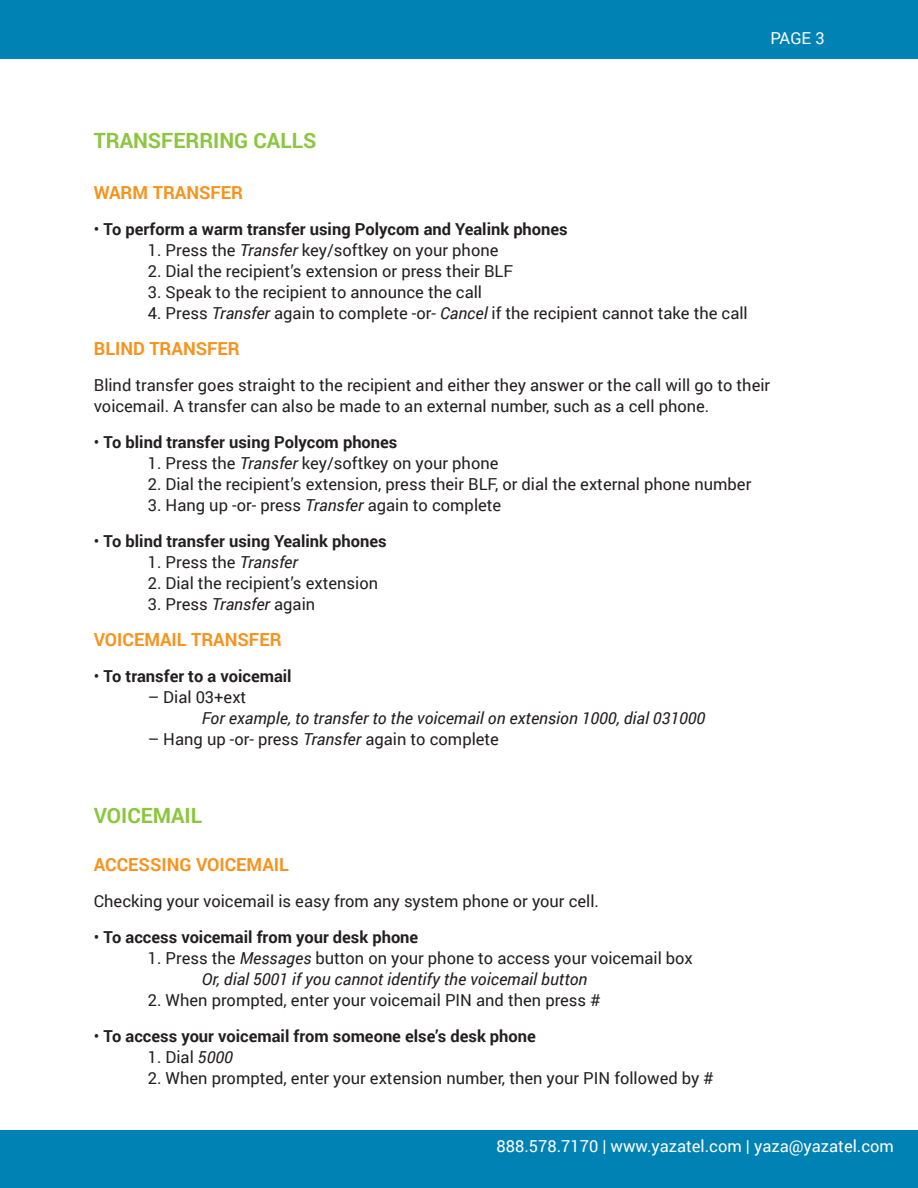
<style>
.page{position:relative;width:918px;height:1188px;background:#fff}
.page>*{position:absolute;margin:0;border:0;box-sizing:border-box;transform-origin:0 0}
.t1{font:700 21px "Roboto";color:#8bc63e}
.t2{font:700 18px "Roboto";color:#f7931d}
.t3{font:16.5px/21px "Roboto";color:#231f20}
.t4{font:700 16.5px "Roboto";color:#231f20}
.t5{font:italic 16.5px "Roboto";color:#231f20}
.t6{font:16.5px "Roboto";color:#fff}
.t7{font:16.5px "Roboto";color:#fcfcfc}
.s1{font-weight:400}
.s2{font-style:italic}
</style>
<div class="page">
<div style="left:0;top:1131px;width:918px;height:57px;background:#0082b5"></div>
<div style="left:0;top:0;width:918px;height:59px;background:#0082b5"></div>
<p class="t7" style="left:771px;top:27px;width:56px">PAGE 3</p>
<p class="t1" style="left:94px;top:126px;width:224px">TRANSFERRING CALLS</p>
<p class="t2" style="left:94px;top:180px;width:151px">WARM TRANSFER</p>
<p class="t4" style="left:94px;top:218px;width:476px"><span class="s1">•</span> To perform a warm transfer using Polycom and Yealink phones</p>
<p class="t3" style="left:148px;top:239px;width:352px">1. Press the <span class="s2">Transfer</span> key/softkey on your phone</p>
<p class="t3" style="left:148px;top:260px;width:367px">2. Dial the recipient’s extension or press their BLF</p>
<p class="t3" style="left:148px;top:281px;width:336px">3. Speak to the recipient to announce the call</p>
<p class="t3" style="left:148px;top:302px;width:601px">4. Press <span class="s2">Transfer</span> again to complete -or- <span class="s2">Cancel</span> if the recipient cannot take the call</p>
<p class="t2" style="left:94px;top:336px;width:148px">BLIND TRANSFER</p>
<p class="t3" style="left:94px;top:374px;width:678px">Blind transfer goes straight to the recipient and either they answer or the call will go to their voicemail. A transfer can also be made to an external number, such as a cell phone.</p>
<p class="t4" style="left:94px;top:431px;width:305px"><span class="s1">•</span> To blind transfer using Polycom phones</p>
<p class="t3" style="left:148px;top:452px;width:352px">1. Press the <span class="s2">Transfer</span> key/softkey on your phone</p>
<p class="t3" style="left:148px;top:473px;width:605px">2. Dial the recipient’s extension, press their BLF, or dial the external phone number</p>
<p class="t3" style="left:148px;top:494px;width:355px">3. Hang up -or- press <span class="s2">Transfer</span> again to complete</p>
<p class="t4" style="left:94px;top:530px;width:294px"><span class="s1">•</span> To blind transfer using Yealink phones</p>
<p class="t3" style="left:148px;top:551px;width:152px">1. Press the <span class="s2">Transfer</span></p>
<p class="t3" style="left:148px;top:572px;width:232px">2. Dial the recipient’s extension</p>
<p class="t3" style="left:148px;top:593px;width:169px">3. Press <span class="s2">Transfer</span> again</p>
<p class="t2" style="left:94px;top:627px;width:189px">VOICEMAIL TRANSFER</p>
<p class="t4" style="left:94px;top:665px;width:199px"><span class="s1">•</span> To transfer to a voicemail</p>
<p class="t3" style="left:148px;top:686px;width:100px">– Dial 03+ext</p>
<p class="t5" style="left:202px;top:707px;width:505px">For example, to transfer to the voicemail on extension 1000, dial 031000</p>
<p class="t3" style="left:148px;top:728px;width:353px">– Hang up -or- press <span class="s2">Transfer</span> again to complete</p>
<p class="t1" style="left:94px;top:801px;width:110px">VOICEMAIL</p>
<p class="t2" style="left:94px;top:852px;width:197px">ACCESSING VOICEMAIL</p>
<p class="t3" style="left:94px;top:890px;width:507px">Checking your voicemail is easy from any system phone or your cell.</p>
<p class="t4" style="left:94px;top:926px;width:326px"><span class="s1">•</span> To access voicemail from your desk phone</p>
<p class="t3" style="left:148px;top:947px;width:547px">1. Press the <span class="s2">Messages</span> button on your phone to access your voicemail box</p>
<p class="t5" style="left:202px;top:968px;width:387px">Or, dial 5001 if you cannot identify the voicemail button</p>
<p class="t3" style="left:148px;top:989px;width:454px">2. When prompted, enter your voicemail PIN and then press #</p>
<p class="t4" style="left:94px;top:1025px;width:444px"><span class="s1">•</span> To access your voicemail from someone else’s desk phone</p>
<p class="t3" style="left:148px;top:1046px;width:87px">1. Dial <span class="s2">5000</span></p>
<p class="t3" style="left:148px;top:1067px;width:568px">2. When prompted, enter your extension number, then your PIN followed by #</p>
<p class="t6" style="left:497px;top:1135px;width:399px">888.578.7170 | www.yazatel.com | yaza@yazatel.com</p>
</div>
